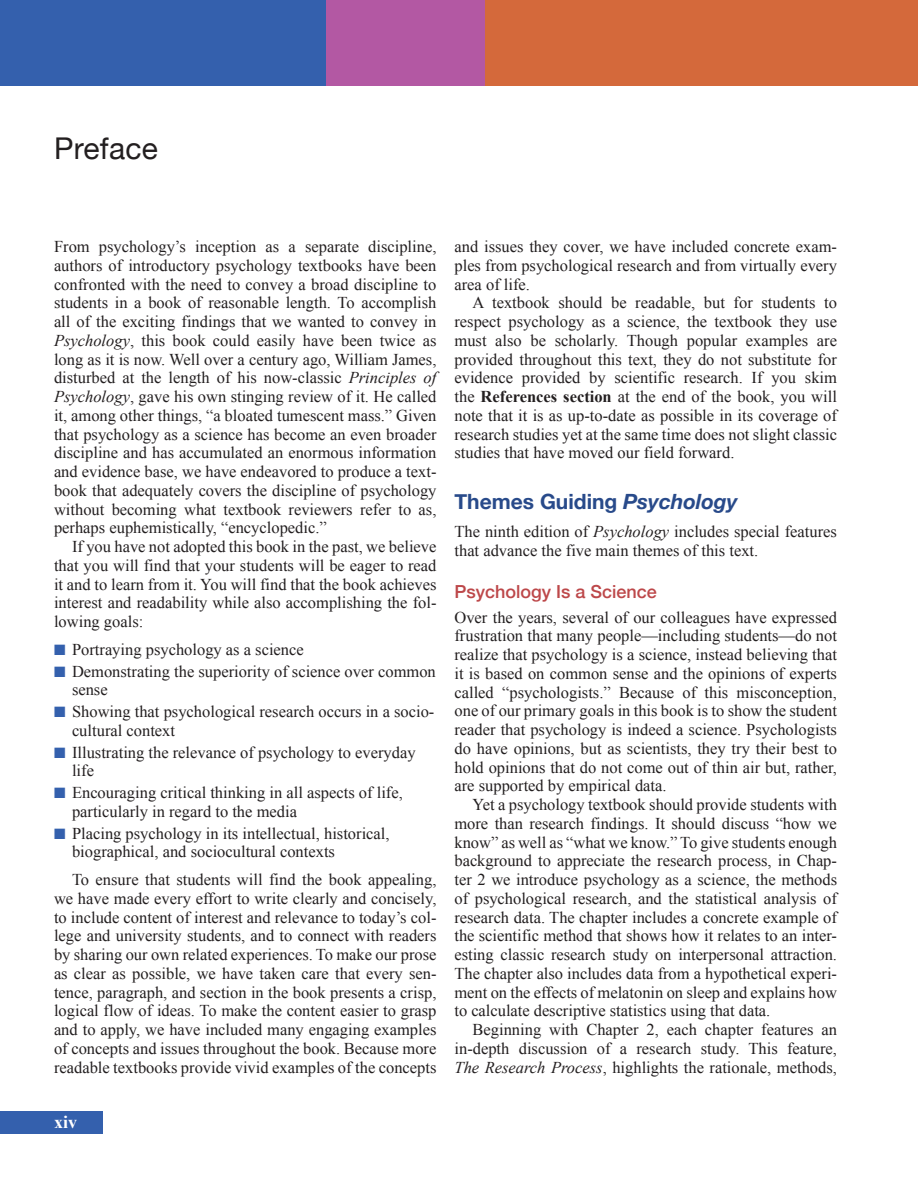
<style>
.page{position:relative;width:918px;height:1188px;background:#fff}
.page>*{position:absolute;margin:0;border:0;box-sizing:border-box;transform-origin:0 0}
.fh{font:30px "Helvetica Neue";letter-spacing:.01em;color:#231f20}
.t1{font:700 21px "Helvetica Neue";color:#284a8a}
.fh2{font:500 18px "Helvetica Neue";color:#bd484a}
.t2{font:700 18px "Times New Roman";color:#fff}
.tx{font:16.5px/18.8px "Times New Roman";color:#231f20;text-align:justify}
.tx1{font:16.5px/18.8px "Times New Roman";color:#231f20;text-align:justify}
.bl{font:16.5px/18.8px "Times New Roman";color:#231f20}
.bl_last{font:16.5px/18.8px "Times New Roman";color:#231f20}
.bl_first{font:16.5px "Times New Roman";color:#231f20}
.s1{font-style:italic}
.s2{color:#3460ad}
.s3{font-weight:700}
</style>
<div class="page">
<div style="left:0;top:1111px;width:104px;height:23px;background:#3460ad"></div>
<div style="left:326px;top:0;width:160px;height:86px;background:#b358a3"></div>
<div style="left:0;top:0;width:326px;height:86px;background:#3460ad"></div>
<div style="left:486px;top:0;width:432px;height:86px;background:#d4693b"></div>
<p class="fh" style="left:54px;top:127px;width:106px">Preface</p>
<p class="tx1" style="left:54px;top:237px;width:384px">From psychology’s inception as a separate discipline, authors of introductory psychology textbooks have been confronted with the need to convey a broad discipline to students in a book of reasonable length. To accomplish all of the exciting findings that we wanted to convey in <span class="s1">Psychology</span>, this book could easily have been twice as long as it is now. Well over a century ago, William James, disturbed at the length of his now-classic <span class="s1">Principles of Psychology</span>, gave his own stinging review of it. He called it, among other things, “a bloated tumescent mass.” Given that psychology as a science has become an even broader discipline and has accumulated an enormous information and evidence base, we have endeavored to produce a text&shy;book that adequately covers the discipline of psychology without becoming what textbook reviewers refer to as, perhaps euphemistically, “encyclopedic.”</p>
<p class="tx" style="left:54px;top:537px;width:384px;text-indent:18px">If you have not adopted this book in the past, we believe that you will find that your students will be eager to read it and to learn from it. You will find that the book achieves interest and readability while also accomplishing the fol&shy;lowing goals:</p>
<p class="bl_first" style="left:54px;top:638px;width:251px"><span class="s2">■</span> Portraying psychology as a science</p>
<p class="bl" style="left:72px;top:662px;width:365px;text-indent:-18px"><span class="s2">■</span> Demonstrating the superiority of science over common sense</p>
<p class="bl" style="left:72px;top:702px;width:364px;text-indent:-18px"><span class="s2">■</span> Showing that psychological research occurs in a socio&shy;cultural context</p>
<p class="bl" style="left:72px;top:743px;width:345px;text-indent:-18px"><span class="s2">■</span> Illustrating the relevance of psychology to everyday life</p>
<p class="bl" style="left:72px;top:783px;width:332px;text-indent:-18px"><span class="s2">■</span> Encouraging critical thinking in all aspects of life, particularly in regard to the media</p>
<p class="bl_last" style="left:72px;top:824px;width:319px;text-indent:-18px"><span class="s2">■</span> Placing psychology in its intellectual, historical, biographical, and sociocultural contexts</p>
<p class="tx" style="left:54px;top:870px;width:384px;text-indent:18px">To ensure that students will find the book appealing, we have made every effort to write clearly and concisely, to include content of interest and relevance to today’s col&shy;lege and university students, and to connect with readers by sharing our own related experiences. To make our prose as clear as possible, we have taken care that every sen&shy;tence, paragraph, and section in the book presents a crisp, logical flow of ideas. To make the content easier to grasp and to apply, we have included many engaging examples of concepts and issues throughout the book. Because more readable textbooks provide vivid examples of the concepts</p>
<p class="tx" style="left:454px;top:237px;width:384px">and issues they cover, we have included concrete exam&shy;ples from psychological research and from virtually every area of life.</p>
<p class="tx" style="left:454px;top:293px;width:384px;text-indent:18px">A textbook should be readable, but for students to respect psychology as a science, the textbook they use must also be scholarly. Though popular examples are provided throughout this text, they do not substitute for evidence provided by scientific research. If you skim the <span class="s3">References section</span> at the end of the book, you will note that it is as up-to-date as possible in its coverage of research studies yet at the same time does not slight classic studies that have moved our field forward.</p>
<p class="t1" style="left:454px;top:485px;width:285px">Themes Guiding <span class="s1">Psychology</span></p>
<p class="tx1" style="left:454px;top:522px;width:384px">The ninth edition of <span class="s1">Psychology</span> includes special features that advance the five main themes of this text.</p>
<p class="fh2" style="left:454px;top:577px;width:204px">Psychology Is a Science</p>
<p class="tx1" style="left:454px;top:608px;width:384px">Over the years, several of our colleagues have expressed frustration that many people—including students—do not realize that psychology is a science, instead believing that it is based on common sense and the opinions of experts called “psychologists.” Because of this misconception, one of our primary goals in this book is to show the student reader that psychology is indeed a science. Psychologists do have opinions, but as scientists, they try their best to hold opinions that do not come out of thin air but, rather, are supported by empirical data.</p>
<p class="tx" style="left:454px;top:795px;width:384px;text-indent:18px">Yet a psychology textbook should provide students with more than research findings. It should discuss “how we know” as well as “what we know.” To give students enough background to appreciate the research process, in Chap&shy;ter 2 we introduce psychology as a science, the methods of psychological research, and the statistical analysis of research data. The chapter includes a concrete example of the scientific method that shows how it relates to an inter&shy;esting classic research study on interpersonal attraction.<br>The chapter also includes data from a hypothetical experi&shy;ment on the effects of melatonin on sleep and explains how to calculate descriptive statistics using that data.</p>
<p class="tx" style="left:454px;top:1020px;width:384px;text-indent:18px">Beginning with Chapter 2, each chapter features an in-depth discussion of a research study. This feature, <span class="s1">The Research Process</span>, highlights the rationale, methods,</p>
<p class="t2" style="left:54px;top:1110px;width:25px">xiv</p>
</div>
